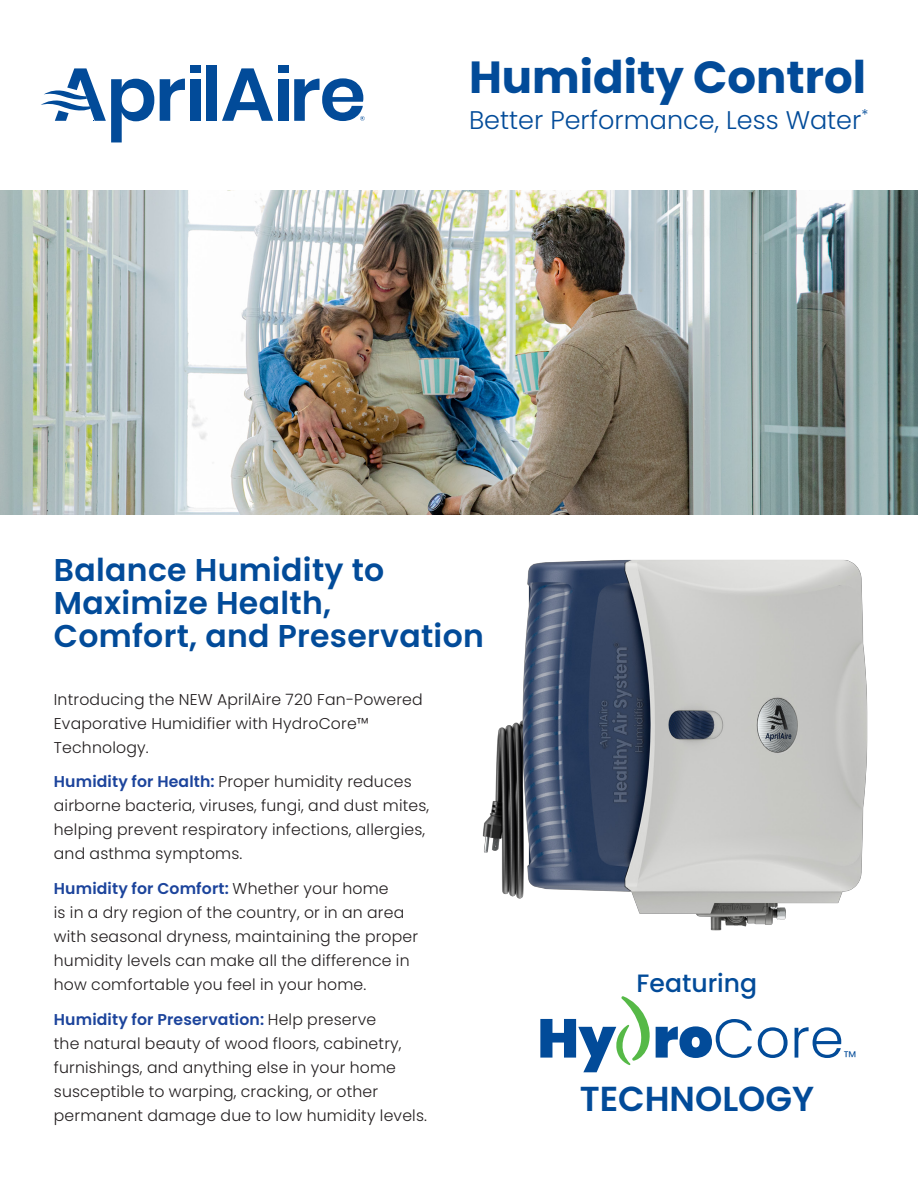
<style>
.page{position:relative;width:918px;height:1188px;background:#fff}
.page>*{position:absolute;margin:0;border:0;box-sizing:border-box;transform-origin:0 0}
.t1{font:900 54.6px "Poppins";color:#024b99}
.t2{font:700 45px "Poppins";color:#024b99}
.t3{font:600 34.65px "Poppins";color:#024b99}
.t4{font:600 31.5px/33px "Poppins";letter-spacing:.01em;color:#024b99}
.t5{font:300 25.5px "Poppins";color:#024b99}
.t6{font:500 25.05px "Poppins";color:#024b99}
.t7{font:300 16.65px "Poppins";color:#024b99}
.t8{font:300 15.6px/24px "Poppins";letter-spacing:.01em;color:#231f20}
.s1{font-weight:600;color:#1c449c}
.s2{font-weight:300}
</style>
<div class="page">
<img style="left:482px;top:559px;width:386px;height:372px">
<img style="left:0;top:190px;width:918px;height:324px">
<svg style="left:222px;top:68px;width:51px;height:53px"></svg>
<svg style="left:160px;top:79px;width:25px;height:42px"></svg>
<div style="left:190px;top:79px;width:11px;height:42px;background:#024b99"></div>
<div style="left:206px;top:65px;width:11px;height:56px;background:#024b99"></div>
<div style="left:278px;top:79px;width:11px;height:42px;background:#024b99"></div>
<div style="left:190px;top:65px;width:11px;height:8px;background:#024b99"></div>
<div style="left:278px;top:65px;width:11px;height:8px;background:#024b99"></div>
<svg style="left:294px;top:78px;width:71px;height:43px"></svg>
<svg style="left:41px;top:68px;width:113px;height:74px"></svg>
<svg style="left:616px;top:996px;width:34px;height:69px"></svg>
<p class="t2" style="left:469px;top:51px;width:398px">Humidity Control</p>
<p class="t5" style="left:469px;top:105px;width:401px">Better Performance, Less Water<sup>*</sup></p>
<p class="t4" style="left:54px;top:553px;width:432px">Balance Humidity to<br>Maximize Health,<br>Comfort, and Preservation</p>
<p class="t8" style="left:54px;top:687px;width:370px">Introducing the NEW AprilAire 720 Fan-Powered<br>Evaporative Humidifier with HydroCore™<br>Technology.</p>
<p class="t8" style="left:54px;top:770px;width:377px"><span class="s1">Humidity for Health:</span> Proper humidity reduces airborne bacteria, viruses, fungi, and dust mites, helping prevent respiratory infections, allergies, and asthma symptoms.</p>
<p class="t8" style="left:54px;top:877px;width:366px"><span class="s1">Humidity for Comfort:</span> Whether your home<br>is in a dry region of the country, or in an area with seasonal dryness, maintaining the proper humidity levels can make all the difference in how comfortable you feel in your home.</p>
<p class="t8" style="left:54px;top:1008px;width:375px"><span class="s1">Humidity for Preservation:</span> Help preserve<br>the natural beauty of wood floors, cabinetry, furnishings, and anything else in your home susceptible to warping, cracking, or other permanent damage due to low humidity levels.</p>
<p class="t6" style="left:637px;top:969px;width:122px">Featuring</p>
<p class="t1" style="left:538px;top:1007px;width:308px">Hy ro<span class="s2">Core</span></p>
<p class="t7" style="left:844px;top:1048px;width:14px">™</p>
<p class="t3" style="left:580px;top:1079px;width:236px">TECHNOLOGY</p>
</div>
